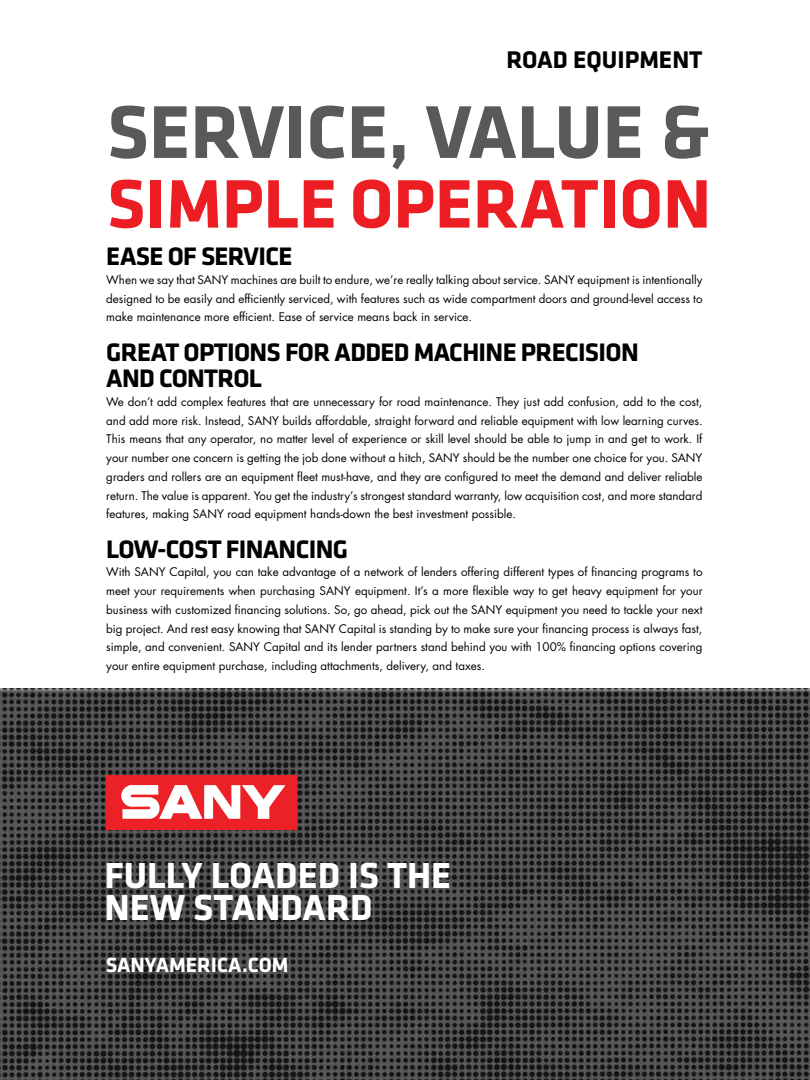
<style>
.page{position:relative;width:810px;height:1080px;background:#fff}
.page>*{position:absolute;margin:0;border:0;box-sizing:border-box;transform-origin:0 0}
.t1{font:700 77.5px "Klavika";color:#58595b}
.t2{font:700 71.12px "Klavika";color:#ed1d24}
.t3{font:700 37.5px/32.5px "Klavika";color:#fff}
.t4{font:700 26.25px/26.2px "Klavika";letter-spacing:-.025em;color:#000}
.t5{font:700 25px "Klavika";color:#000}
.t6{font:700 21.25px "Klavika";color:#fff}
.t7{font:11.5px/18.8px "Futura Std";color:#000;text-align:justify}
</style>
<div class="page">
<img style="left:0;top:688px;width:810px;height:392px">
<div style="left:107px;top:775px;width:190px;height:55px;background:#ec2127"></div>
<svg style="left:121px;top:785px;width:164px;height:34px"></svg>
<h3 class="t5" style="left:506px;top:46px;width:198px">ROAD EQUIPMENT</h3>
<h1 class="t1" style="left:107px;top:90px;width:605px">SERVICE, VALUE &amp;</h1>
<h2 class="t2" style="left:107px;top:165px;width:606px">SIMPLE OPERATION</h2>
<h3 class="t4" style="left:106px;top:244px;width:188px">EASE OF SERVICE</h3>
<p class="t7" style="left:106px;top:270px;width:598px">When we say that SANY machines are built to endure, we’re really talking about service. SANY equipment is intentionally designed to be easily and efficiently serviced, with features such as wide compartment doors and ground-level access to make maintenance more efficient. Ease of service means back in service.</p>
<h3 class="t4" style="left:106px;top:339px;width:534px">GREAT OPTIONS FOR ADDED MACHINE PRECISION<br>AND CONTROL</h3>
<p class="t7" style="left:106px;top:392px;width:598px">We don’t add complex features that are unnecessary for road maintenance. They just add confusion, add to the cost, and add more risk. Instead, SANY builds affordable, straight forward and reliable equipment with low learning curves.<br>This means that any operator, no matter level of experience or skill level should be able to jump in and get to work. If your number one concern is getting the job done without a hitch, SANY should be the number one choice for you. SANY graders and rollers are an equipment fleet must-have, and they are configured to meet the demand and deliver reliable return. The value is apparent. You get the industry’s strongest standard warranty, low acquisition cost, and more standard features, making SANY road equipment hands-down the best investment possible.</p>
<h3 class="t4" style="left:106px;top:536px;width:243px">LOW-COST FINANCING</h3>
<p class="t7" style="left:106px;top:563px;width:598px">With SANY Capital, you can take advantage of a network of lenders offering different types of financing programs to meet your requirements when purchasing SANY equipment. It’s a more flexible way to get heavy equipment for your business with customized financing solutions. So, go ahead, pick out the SANY equipment you need to tackle your next big project. And rest easy knowing that SANY Capital is standing by to make sure your financing process is always fast, simple, and convenient. SANY Capital and its lender partners stand behind you with 100% financing options covering your entire equipment purchase, including attachments, delivery, and taxes.</p>
<h3 class="t3" style="left:104px;top:860px;width:348px">FULLY LOADED IS THE<br>NEW STANDARD</h3>
<h3 class="t6" style="left:106px;top:953px;width:184px">SANYAMERICA.COM</h3>
</div>
